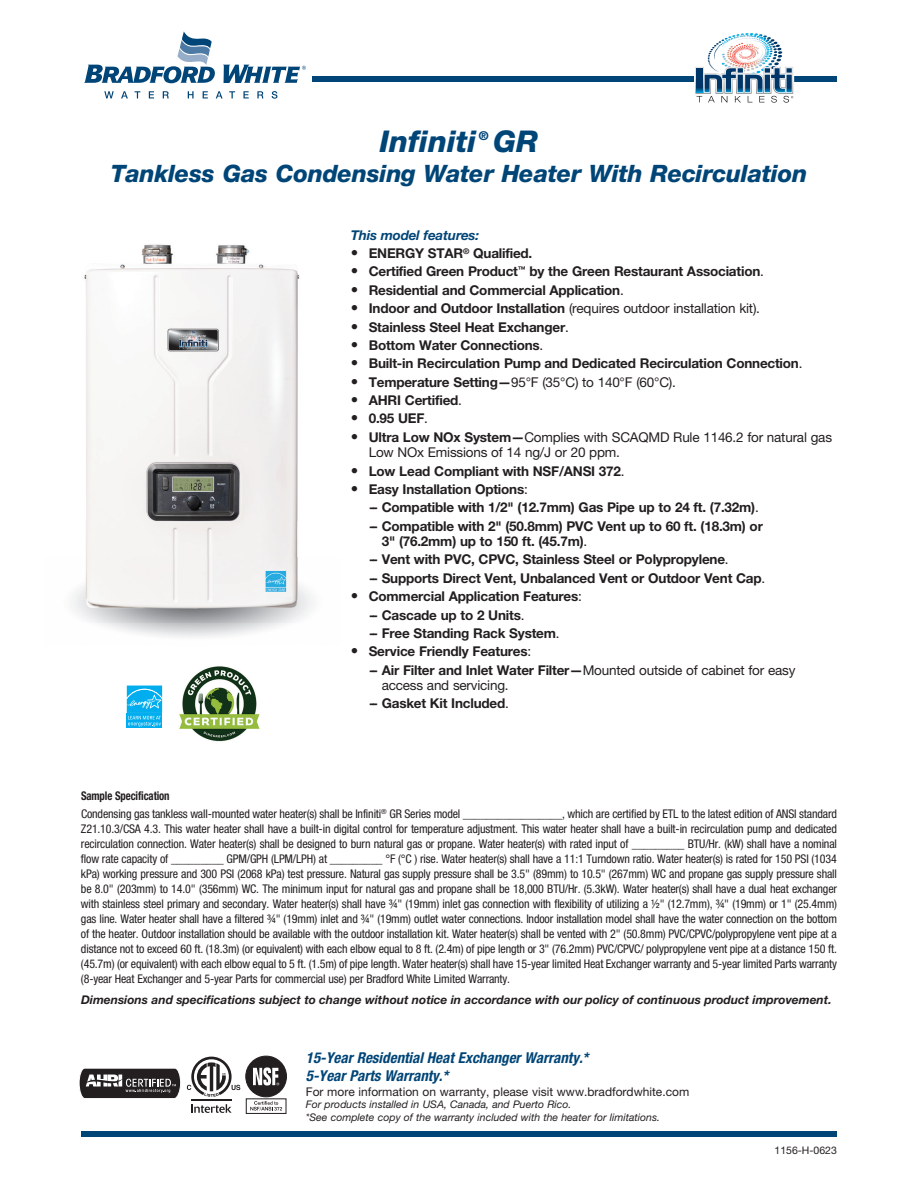
<style>
.page{position:relative;width:918px;height:1188px;background:#fff}
.page>*{position:absolute;margin:0;border:0;box-sizing:border-box;transform-origin:0 0}
.t1{font:italic 800 30px "Helvetica Neue LT Std";color:#004577}
.t2{font:italic 800 24px "Helvetica Neue LT Std";letter-spacing:-.01em;color:#004577}
.t3{font:italic 700 condensed 15px/18px "Helvetica Neue LT Std";color:#004577}
.t4{font:700 13.5px/18.3px "Helvetica Neue LT Std";letter-spacing:-.015em;color:#231f20}
.t5{font:13.5px/15.5px "Helvetica Neue LT Std";letter-spacing:-.015em;color:#231f20}
.t6{font:italic 700 13.5px "Helvetica Neue LT Std";letter-spacing:-.015em;color:#004577}
.t7{font:italic 800 12.3px "Helvetica Neue LT Std";color:#004577}
.t8{font:condensed 12px/15px "Helvetica Neue LT Std";letter-spacing:-.015em;color:#231f20}
.t9{font:italic 700 12px "Helvetica Neue LT Std";color:#231f20}
.t10{font:12px "Helvetica Neue LT Std";color:#231f20}
.t11{font:italic 10.5px/12.6px "Helvetica Neue LT Std";color:#231f20}
.t12{font:10.5px "Helvetica Neue LT Std";color:#231f20}
.s1{font-weight:100;font-stretch:condensed;font-size:15px}
.s2{font-weight:400}
.s3{font-weight:700}
</style>
<div class="page">
<img style="left:72px;top:572px;width:241px;height:65px">
<img style="left:84px;top:244px;width:216px;height:328px">
<svg style="left:79px;top:1068px;width:102px;height:31px;background:#575455"></svg>
<div style="left:246px;top:1056px;width:40px;height:41px;background:#231f20;border-radius:50%"></div>
<div style="left:245px;top:1056px;width:42px;height:41px;border:1px solid #231f20;border-radius:50%"></div>
<svg style="left:253px;top:1067px;width:26px;height:19px"></svg>
<div style="left:246px;top:1099px;width:40px;height:15px;border:1px solid #231f20"></div>
<svg style="left:250px;top:1101px;width:32px;height:10px"></svg>
<svg style="left:191px;top:1104px;width:41px;height:9px"></svg>
<hr style="left:191px;top:1100px;width:41px;height:1px;background:#231f20">
<svg style="left:187px;top:1057px;width:53px;height:40px"></svg>
<div style="left:312px;top:77px;width:525px;height:5px;background:#004577"></div>
<div style="left:81px;top:1131px;width:756px;height:5px;background:#004577"></div>
<svg style="left:84px;top:31px;width:131px;height:52px"></svg>
<svg style="left:223px;top:65px;width:83px;height:18px"></svg>
<svg style="left:104px;top:91px;width:10px;height:7px"></svg>
<svg style="left:121px;top:91px;width:7px;height:7px"></svg>
<svg style="left:135px;top:91px;width:5px;height:7px"></svg>
<svg style="left:149px;top:91px;width:5px;height:7px"></svg>
<svg style="left:163px;top:91px;width:6px;height:7px"></svg>
<svg style="left:188px;top:91px;width:6px;height:7px"></svg>
<svg style="left:203px;top:91px;width:5px;height:7px"></svg>
<svg style="left:216px;top:91px;width:7px;height:7px"></svg>
<svg style="left:229px;top:91px;width:6px;height:7px"></svg>
<svg style="left:243px;top:91px;width:6px;height:7px"></svg>
<svg style="left:257px;top:91px;width:6px;height:7px"></svg>
<svg style="left:272px;top:91px;width:6px;height:8px"></svg>
<img style="left:694px;top:33px;width:100px;height:70px">
<svg style="left:126px;top:686px;width:37px;height:42px"></svg>
<svg style="left:127px;top:726px;width:35px;height:2px"></svg>
<svg style="left:127px;top:686px;width:35px;height:40px"></svg>
<img style="left:179px;top:666px;width:81px;height:76px">
<h1 class="t1" style="left:380px;top:123px;width:98px">Infiniti</h1>
<p class="t7" style="left:479px;top:128px;width:11px">®</p>
<h1 class="t1" style="left:493px;top:123px;width:46px">GR</h1>
<h2 class="t2" style="left:111px;top:159px;width:698px">Tankless Gas Condensing Water Heater With Recirculation</h2>
<p class="t6" style="left:351px;top:227px;width:130px">This model features:</p>
<p class="t4" style="left:351px;top:244px;width:183px"><span class="s1">•</span> ENERGY STAR<sup>®</sup> Qualified.</p>
<p class="t4" style="left:351px;top:262px;width:415px"><span class="s1">•</span> Certified Green Product<sup>™</sup> by the Green Restaurant Association<span class="s2">.</span></p>
<p class="t4" style="left:351px;top:281px;width:275px"><span class="s1">•</span> Residential and Commercial Application<span class="s2">.</span></p>
<p class="t5" style="left:351px;top:300px;width:411px"><span class="s1">•</span> <span class="s3">Indoor and Outdoor Installation</span> (requires outdoor installation kit).</p>
<p class="t4" style="left:351px;top:317px;width:220px"><span class="s1">•</span> Stainless Steel Heat Exchanger<span class="s2">.</span></p>
<p class="t4" style="left:351px;top:336px;width:194px"><span class="s1">•</span> Bottom Water Connections<span class="s2">.</span></p>
<p class="t4" style="left:351px;top:354px;width:453px"><span class="s1">•</span> Built-in Recirculation Pump and Dedicated Recirculation Connection<span class="s2">.</span></p>
<p class="t5" style="left:351px;top:374px;width:327px"><span class="s1">•</span> <span class="s3">Temperature Setting—</span>95°F (35°C) to 140°F (60°C).</p>
<p class="t4" style="left:351px;top:391px;width:113px"><span class="s1">•</span> AHRI Certified<span class="s2">.</span></p>
<p class="t4" style="left:351px;top:409px;width:79px"><span class="s1">•</span> 0.95 UEF<span class="s2">.</span></p>
<p class="t5" style="left:369px;top:429px;width:465px;text-indent:-18px"><span class="s1">•</span> <span class="s3">Ultra Low NOx System—</span>Complies with SCAQMD Rule 1146.2 for natural gas<br>Low NOx Emissions of 14 ng/J or 20 ppm.</p>
<p class="t4" style="left:351px;top:461px;width:275px"><span class="s1">•</span> Low Lead Compliant with NSF/ANSI 372<span class="s2">.</span></p>
<p class="t4" style="left:369px;top:480px;width:395px;text-indent:-18px"><span class="s1">•</span> Easy Installation Options<span class="s2">:<br></span>-- Compatible with 1/2" (12.7mm) Gas Pipe up to 24 ft. (7.32m)<span class="s2">. </span>-- Compatible with 2" (50.8mm) PVC Vent up to 60 ft. (18.3m) or</p>
<p class="t4" style="left:369px;top:532px;width:398px;text-indent:13px">3" (76.2mm) up to 150 ft. (45.7m)<span class="s2">.<br></span>-- Vent with PVC, CPVC, Stainless Steel or Polypropylene<span class="s2">.<br></span>-- Supports Direct Vent, Unbalanced Vent or Outdoor Vent Cap<span class="s2">.</span></p>
<p class="t4" style="left:369px;top:587px;width:214px;text-indent:-18px"><span class="s1">•</span> Commercial Application Features<span class="s2">: </span>-- Cascade up to 2 Units<span class="s2">.<br></span>-- Free Standing Rack System<span class="s2">.</span></p>
<p class="t4" style="left:369px;top:642px;width:428px;text-indent:-18px"><span class="s1">•</span> Service Friendly Features<span class="s2">:<br></span>-- Air Filter and Inlet Water Filter—<span class="s2">Mounted outside of cabinet for easy</span></p>
<p class="t5" style="left:369px;top:676px;width:141px;line-height:18.3px;text-align:right">access and servicing.<br><span class="s3">-- Gasket Kit Included</span>.</p>
<p class="t8" style="left:81px;top:786px;width:757px;line-height:18px"><span class="s3">Sample Specification<br></span>Condensing gas tankless wall-mounted water heater(s) shall be Infiniti<sup>®</sup> GR Series model _________________, which are certified by ETL to the latest edition of ANSI standard</p>
<p class="t8" style="left:81px;top:821px;width:758px;text-align:justify">Z21.10.3/CSA 4.3. This water heater shall have a built-in digital control for temperature adjustment. This water heater shall have a built-in recirculation pump and dedicated recirculation connection. Water heater(s) shall be designed to burn natural gas or propane. Water heater(s) with rated input of _________ BTU/Hr. (kW) shall have a nominal flow rate capacity of _________ GPM/GPH (LPM/LPH) at _________ °F (°C ) rise. Water heater(s) shall have a 11:1 Turndown ratio. Water heater(s) is rated for 150 PSI (1034 kPa) working pressure and 300 PSI (2068 kPa) test pressure. Natural gas supply pressure shall be 3.5" (89mm) to 10.5" (267mm) WC and propane gas supply pressure shall be 8.0" (203mm) to 14.0" (356mm) WC. The minimum input for natural gas and propane shall be 18,000 BTU/Hr. (5.3kW). Water heater(s) shall have a dual heat exchanger with stainless steel primary and secondary. Water heater(s) shall have ¾" (19mm) inlet gas connection with flexibility of utilizing a ½" (12.7mm), ¾" (19mm) or 1" (25.4mm) gas line. Water heater shall have a filtered ¾" (19mm) inlet and ¾" (19mm) outlet water connections. Indoor installation model shall have the water connection on the bottom of the heater. Outdoor installation should be available with the outdoor installation kit. Water heater(s) shall be vented with 2" (50.8mm) PVC/CPVC/polypropylene vent pipe at a distance not to exceed 60 ft. (18.3m) (or equivalent) with each elbow equal to 8 ft. (2.4m) of pipe length or 3" (76.2mm) PVC/CPVC/ polypropylene vent pipe at a distance 150 ft. (45.7m) (or equivalent) with each elbow equal to 5 ft. (1.5m) of pipe length. Water heater(s) shall have 15-year limited Heat Exchanger warranty and 5-year limited Parts warranty (8-year Heat Exchanger and 5-year Parts for commercial use) per Bradford White Limited Warranty.</p>
<p class="t9" style="left:81px;top:993px;width:752px">Dimensions and specifications subject to change without notice in accordance with our policy of continuous product improvement.</p>
<p class="t3" style="left:306px;top:1049px;width:284px">15-Year Residential Heat Exchanger Warranty.*<br>5-Year Parts Warranty.*</p>
<p class="t10" style="left:306px;top:1084px;width:385px">For more information on warranty, please visit www.bradfordwhite.com</p>
<p class="t11" style="left:306px;top:1098px;width:356px">For products installed in USA, Canada, and Puerto Rico.<br>*See complete copy of the warranty included with the heater for limitations.</p>
<p class="t12" style="left:775px;top:1144px;width:64px">1156-H-0623</p>
</div>
